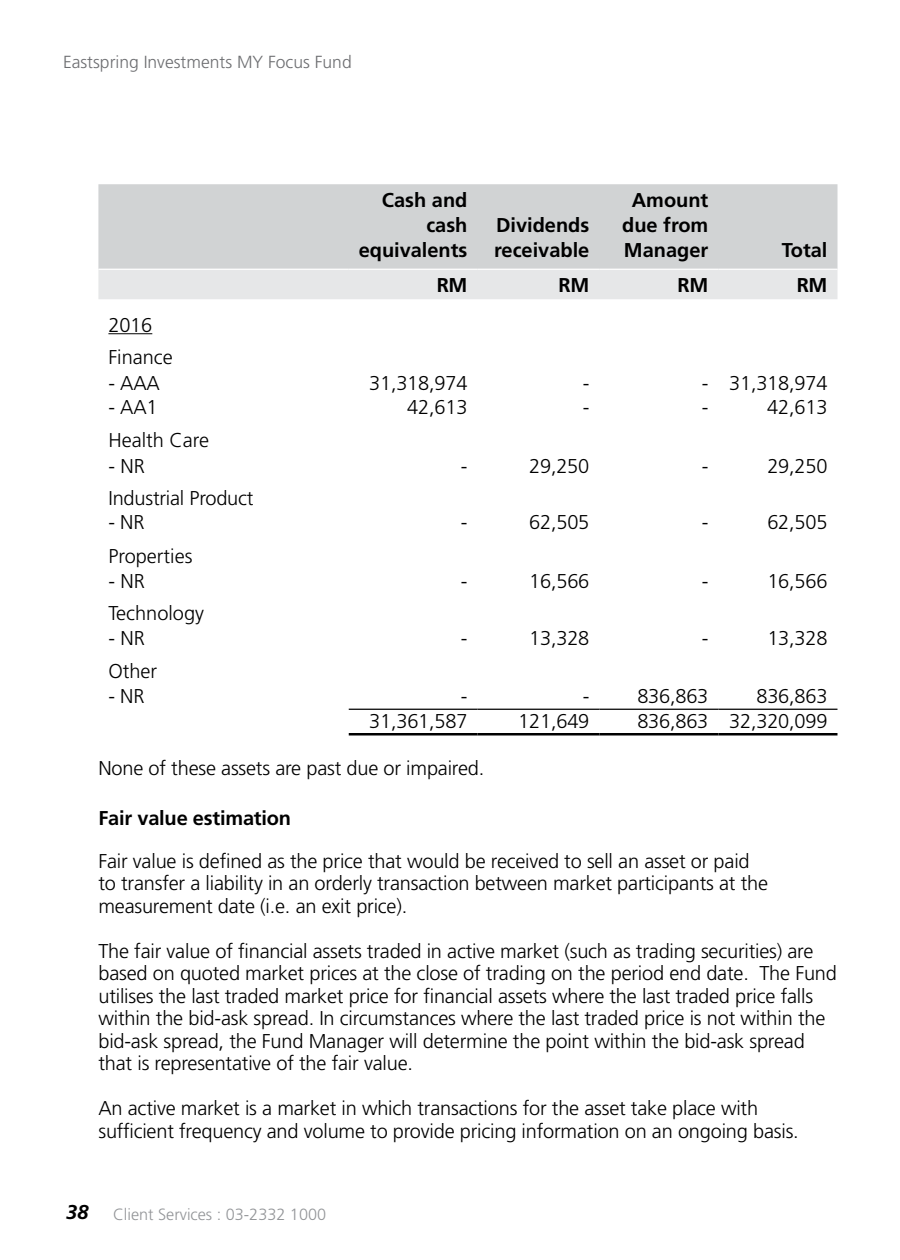
<style>
.page{position:relative;width:900px;height:1260px;background:#fff}
.page>*{position:absolute;margin:0;border:0;box-sizing:border-box;transform-origin:0 0}
.t1{font:300 20px/22.5px "Frutiger";letter-spacing:-.01em;color:#000}
.t2{font:700 20px/25px "Frutiger";color:#000;text-align:right}
.t3{font:300 17.5px "Frutiger";color:#6d6e71}
.t4{font:300 16.25px "Frutiger";color:#939598}
.s1{font-weight:700;font-style:italic;font-size:20px;color:#000}
</style>
<div class="page">
<div style="left:98px;top:184px;width:740px;height:85px;background:#d1d3d4"></div>
<div style="left:98px;top:270px;width:740px;height:29px;background:#e6e7e8"></div>
<hr style="left:349px;top:709px;width:129px;height:1px;background:#000">
<hr style="left:478px;top:709px;width:121px;height:1px;background:#000">
<hr style="left:599px;top:709px;width:119px;height:1px;background:#000">
<hr style="left:718px;top:709px;width:119px;height:1px;background:#000">
<hr style="left:349px;top:733px;width:129px;height:3px;background:#000">
<hr style="left:478px;top:733px;width:121px;height:3px;background:#000">
<hr style="left:599px;top:733px;width:119px;height:3px;background:#000">
<hr style="left:718px;top:733px;width:119px;height:3px;background:#000">
<hr style="left:108px;top:333px;width:44px;height:1px;background:#000">
<p class="t3" style="left:63px;top:52px;width:290px">Eastspring Investments MY Focus Fund</p>
<p class="t2" style="left:359px;top:188px;width:110px">Cash and cash equivalents</p>
<p class="t2" style="left:494px;top:213px;width:97px;text-align:left">Dividends receivable</p>
<p class="t2" style="left:622px;top:188px;width:88px;text-align:center">Amount due from<br>Manager</p>
<p class="t2" style="left:782px;top:238px;width:47px">Total</p>
<p class="t2" style="left:437px;top:272px;width:32px">RM</p>
<p class="t2" style="left:559px;top:272px;width:32px">RM</p>
<p class="t2" style="left:677px;top:272px;width:33px">RM</p>
<p class="t2" style="left:797px;top:272px;width:32px">RM</p>
<p class="t1" style="left:108px;top:309px;width:66px;line-height:32.5px">2016<br>Finance</p>
<p class="t1" style="left:108px;top:372px;width:53px">- AAA</p>
<p class="t1" style="left:369px;top:372px;width:100px">31,318,974</p>
<p class="t1" style="left:583px;top:372px;width:8px">-</p>
<p class="t1" style="left:702px;top:372px;width:127px">- 31,318,974</p>
<p class="t1" style="left:108px;top:396px;width:51px">- AA1</p>
<p class="t1" style="left:407px;top:396px;width:62px">42,613</p>
<p class="t1" style="left:583px;top:396px;width:8px">-</p>
<p class="t1" style="left:702px;top:396px;width:8px">-</p>
<p class="t1" style="left:767px;top:396px;width:62px">42,613</p>
<p class="t1" style="left:108px;top:429px;width:102px">Health Care</p>
<p class="t1" style="left:108px;top:455px;width:38px">- NR</p>
<p class="t1" style="left:461px;top:455px;width:8px">-</p>
<p class="t1" style="left:529px;top:455px;width:62px">29,250</p>
<p class="t1" style="left:702px;top:455px;width:8px">-</p>
<p class="t1" style="left:767px;top:455px;width:62px">29,250</p>
<p class="t1" style="left:108px;top:487px;width:147px">Industrial Product</p>
<p class="t1" style="left:108px;top:511px;width:38px">- NR</p>
<p class="t1" style="left:461px;top:511px;width:8px">-</p>
<p class="t1" style="left:529px;top:511px;width:62px">62,505</p>
<p class="t1" style="left:702px;top:511px;width:8px">-</p>
<p class="t1" style="left:767px;top:511px;width:62px">62,505</p>
<p class="t1" style="left:108px;top:545px;width:86px">Properties</p>
<p class="t1" style="left:108px;top:570px;width:38px">- NR</p>
<p class="t1" style="left:461px;top:570px;width:8px">-</p>
<p class="t1" style="left:529px;top:570px;width:62px">16,566</p>
<p class="t1" style="left:702px;top:570px;width:8px">-</p>
<p class="t1" style="left:767px;top:570px;width:62px">16,566</p>
<p class="t1" style="left:108px;top:602px;width:97px">Technology</p>
<p class="t1" style="left:108px;top:627px;width:38px">- NR</p>
<p class="t1" style="left:461px;top:627px;width:8px">-</p>
<p class="t1" style="left:529px;top:627px;width:62px">13,328</p>
<p class="t1" style="left:702px;top:627px;width:8px">-</p>
<p class="t1" style="left:767px;top:627px;width:62px">13,328</p>
<p class="t1" style="left:108px;top:660px;width:50px">Other</p>
<p class="t1" style="left:108px;top:685px;width:38px">- NR</p>
<p class="t1" style="left:461px;top:685px;width:8px">-</p>
<p class="t1" style="left:583px;top:685px;width:127px">- 836,863</p>
<p class="t1" style="left:756px;top:685px;width:73px">836,863</p>
<p class="t1" style="left:369px;top:710px;width:100px">31,361,587</p>
<p class="t1" style="left:518px;top:710px;width:73px">121,649</p>
<p class="t1" style="left:637px;top:710px;width:192px">836,863 32,320,099</p>
<p class="t1" style="left:98px;top:757px;width:387px">None of these assets are past due or impaired.</p>
<p class="t2" style="left:98px;top:806px;width:194px">Fair value estimation</p>
<p class="t1" style="left:98px;top:850px;width:671px">Fair value is defined as the price that would be received to sell an asset or paid to transfer a liability in an orderly transaction between market participants at the measurement date (i.e. an exit price).</p>
<p class="t1" style="left:98px;top:940px;width:740px">The fair value of financial assets traded in active market (such as trading securities) are based on quoted market prices at the close of trading on the period end date. The Fund utilises the last traded market price for financial assets where the last traded price falls within the bid-ask spread. In circumstances where the last traded price is not within the bid-ask spread, the Fund Manager will determine the point within the bid-ask spread that is representative of the fair value.</p>
<p class="t1" style="left:98px;top:1097px;width:702px">An active market is a market in which transactions for the asset take place with sufficient frequency and volume to provide pricing information on an ongoing basis.</p>
<p class="t4" style="left:66px;top:1205px;width:262px"><span class="s1">38</span> Client Services : 03-2332 1000</p>
</div>
